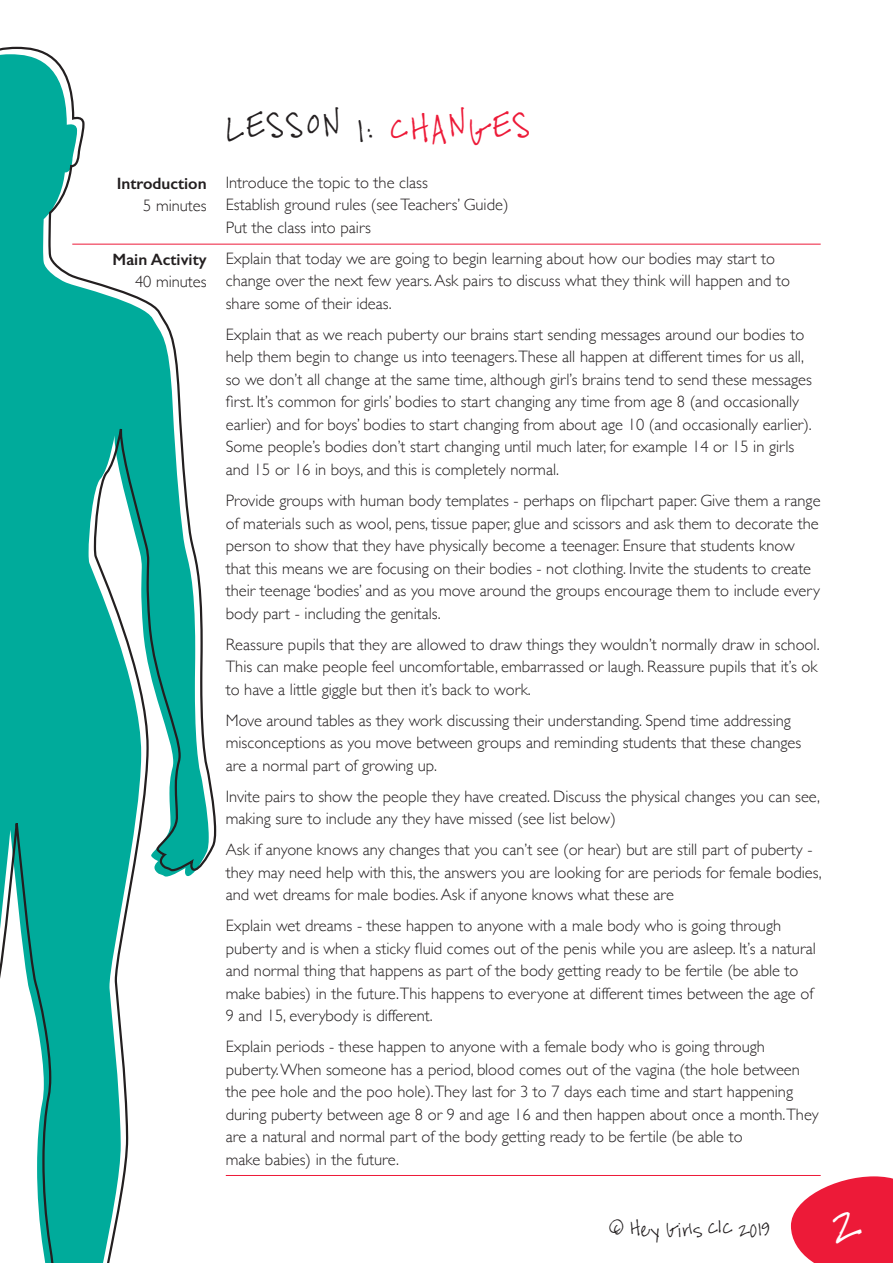
<style>
.page{position:relative;width:893px;height:1263px;background:#fff}
.page>*{position:absolute;margin:0;border:0;box-sizing:border-box;transform-origin:0 0}
.t1{font:41.25px "B Mc E";color:#fff;scale:.94 1}
.t2{font:27px "B Mc E";letter-spacing:.1em;color:#231f20}
.t3{font:300 16.5px/22.5px "Gill Sans";color:#231f20}
.t4{font:600 16.5px "Gill Sans";color:#231f20}
.t5{font:15px "B Mc E";color:#231f20}
.s1{color:#ed1a38}
</style>
<div class="page">
<hr style="left:72px;top:244px;width:749px;height:1px;background:#ed1a38">
<hr style="left:226px;top:1175px;width:595px;height:1px;background:#ed1a38">
<svg style="left:0;top:46px;width:217px;height:1217px"></svg>
<svg style="left:791px;top:1176px;width:102px;height:87px;background:#ef3c55"></svg>
<p class="t4" style="left:117px;top:173px;width:91px">Introduction</p>
<p class="t3" style="left:143px;top:194px;width:65px">5 minutes</p>
<p class="t4" style="left:113px;top:249px;width:96px">Main Activity</p>
<p class="t3" style="left:135px;top:270px;width:73px">40 minutes</p>
<h2 class="t2" style="left:226px;top:118px;width:306px">LESSON 1: <span class="s1">CHANGES</span></h2>
<p class="t3" style="left:226px;top:170px;width:284px">Introduce the topic to the class<br>Establish ground rules (see Teachers’ Guide)<br>Put the class into pairs</p>
<p class="t3" style="left:226px;top:246px;width:566px">Explain that today we are going to begin learning about how our bodies may start to change over the next few years. Ask pairs to discuss what they think will happen and to share some of their ideas.</p>
<p class="t3" style="left:226px;top:322px;width:588px">Explain that as we reach puberty our brains start sending messages around our bodies to help them begin to change us into teenagers.These all happen at different times for us all, so we don’t all change at the same time, although girl’s brains tend to send these messages first. It’s common for girls’ bodies to start changing any time from age 8 (and occasionally earlier) and for boys’ bodies to start changing from about age 10 (and occasionally earlier).<br>Some people’s bodies don’t start changing until much later, for example 14 or 15 in girls and 15 or 16 in boys, and this is completely normal.</p>
<p class="t3" style="left:226px;top:489px;width:596px">Provide groups with human body templates - perhaps on flipchart paper. Give them a range of materials such as wool, pens, tissue paper, glue and scissors and ask them to decorate the person to show that they have physically become a teenager. Ensure that students know that this means we are focusing on their bodies - not clothing. Invite the students to create their teenage ‘bodies’ and as you move around the groups encourage them to include every body part - including the genitals.</p>
<p class="t3" style="left:226px;top:632px;width:595px">Reassure pupils that they are allowed to draw things they wouldn’t normally draw in school.<br>This can make people feel uncomfortable, embarrassed or laugh. Reassure pupils that it’s ok to have a little giggle but then it’s back to work.</p>
<p class="t3" style="left:226px;top:708px;width:577px">Move around tables as they work discussing their understanding. Spend time addressing misconceptions as you move between groups and reminding students that these changes are a normal part of growing up.</p>
<p class="t3" style="left:226px;top:784px;width:596px">Invite pairs to show the people they have created. Discuss the physical changes you can see, making sure to include any they have missed (see list below)</p>
<p class="t3" style="left:226px;top:838px;width:597px">Ask if anyone knows any changes that you can’t see (or hear) but are still part of puberty - they may need help with this, the answers you are looking for are periods for female bodies, and wet dreams for male bodies. Ask if anyone knows what these are</p>
<p class="t3" style="left:226px;top:914px;width:592px">Explain wet dreams - these happen to anyone with a male body who is going through puberty and is when a sticky fluid comes out of the penis while you are asleep. It’s a natural and normal thing that happens as part of the body getting ready to be fertile (be able to make babies) in the future.This happens to everyone at different times between the age of 9 and 15, everybody is different.</p>
<p class="t3" style="left:226px;top:1035px;width:594px">Explain periods - these happen to anyone with a female body who is going through puberty. When someone has a period, blood comes out of the vagina (the hole between the pee hole and the poo hole).They last for 3 to 7 days each time and start happening during puberty between age 8 or 9 and age 16 and then happen about once a month.They are a natural and normal part of the body getting ready to be fertile (be able to<br>make babies) in the future.</p>
<p class="t5" style="left:609px;top:1222px;width:163px">© Hey Girls CIC 2019</p>
<h1 class="t1" style="left:832px;top:1203px;width:30px">2</h1>
</div>
